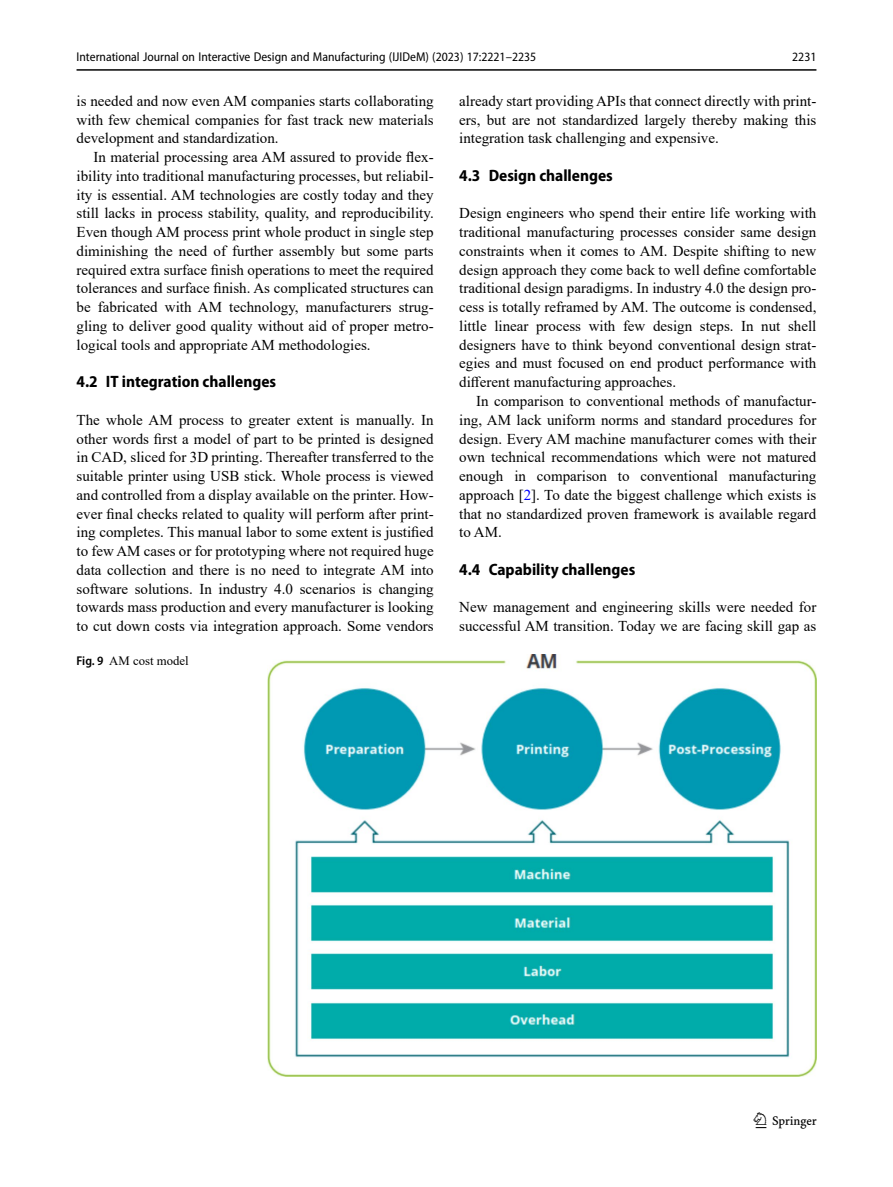
<style>
.page{position:relative;width:893px;height:1187px;background:#fff}
.page>*{position:absolute;margin:0;border:0;box-sizing:border-box;transform-origin:0 0}
.t1{font:22.5px "Springnew";color:#000}
.Head_2{font:700 semi-condensed 16.5px "Myriad Pro";color:#000}
.Body_Text{font:15px/18.8px "Times New Roman";color:#000;text-align:justify}
.Body_Text_Indent{font:15px/18.8px "Times New Roman";color:#000;text-align:justify}
.t2{font:semi-condensed 12.75px "Myriad Pro";color:#000}
.Figure_Caption_Side{font:12.75px "Times New Roman";color:#000}
.s1{font-family:"Myriad Pro";font-weight:600;font-stretch:semi-condensed}
.s2{color:#00f}
</style>
<div class="page">
<hr style="left:77px;top:69px;width:739px;height:2px;background:#000">
<img style="left:268px;top:655px;width:548px;height:421px">
<p class="t2" style="left:77px;top:49px;width:461px">International Journal on Interactive Design and Manufacturing (IJIDeM) (2023) 17:2221–2235</p>
<p class="t2" style="left:792px;top:49px;width:26px">2231</p>
<p class="Body_Text_Indent" style="left:77px;top:91px;width:359px">is needed and now even AM companies starts collaborating with few chemical companies for fast track new materials development and standardization.</p>
<p class="Body_Text_Indent" style="left:77px;top:147px;width:359px;text-indent:17px">In material processing area AM assured to provide flex&shy;ibility into traditional manufacturing processes, but reliabil&shy;ity is essential. AM technologies are costly today and they still lacks in process stability, quality, and reproducibility.<br>Even though AM process print whole product in single step diminishing the need of further assembly but some parts required extra surface finish operations to meet the required tolerances and surface finish. As complicated structures can be fabricated with AM technology, manufacturers strug&shy;gling to deliver good quality without aid of proper metro&shy;logical tools and appropriate AM methodologies.</p>
<p class="Head_2" style="left:77px;top:372px;width:201px">4.2 IT integration challenges</p>
<p class="Body_Text" style="left:77px;top:410px;width:359px">The whole AM process to greater extent is manually. In other words first a model of part to be printed is designed in CAD, sliced for 3D printing. Thereafter transferred to the suitable printer using USB stick. Whole process is viewed and controlled from a display available on the printer. How&shy;ever final checks related to quality will perform after print&shy;ing completes. This manual labor to some extent is justified to few AM cases or for prototyping where not required huge data collection and there is no need to integrate AM into software solutions. In industry 4.0 scenarios is changing towards mass production and every manufacturer is looking to cut down costs via integration approach. Some vendors</p>
<p class="Figure_Caption_Side" style="left:77px;top:651px;width:114px"><span class="s1">Fig. 9</span> AM cost model</p>
<p class="Body_Text" style="left:459px;top:91px;width:359px">already start providing APIs that connect directly with print&shy;ers, but are not standardized largely thereby making this integration task challenging and expensive.</p>
<p class="Head_2" style="left:459px;top:166px;width:155px">4.3 Design challenges</p>
<p class="Body_Text" style="left:459px;top:203px;width:359px">Design engineers who spend their entire life working with traditional manufacturing processes consider same design constraints when it comes to AM. Despite shifting to new design approach they come back to well define comfortable traditional design paradigms. In industry 4.0 the design pro&shy;cess is totally reframed by AM. The outcome is condensed, little linear process with few design steps. In nut shell designers have to think beyond conventional design strat&shy;egies and must focused on end product performance with different manufacturing approaches.</p>
<p class="Body_Text_Indent" style="left:459px;top:391px;width:359px;text-indent:17px">In comparison to conventional methods of manufactur&shy;ing, AM lack uniform norms and standard procedures for design. Every AM machine manufacturer comes with their own technical recommendations which were not matured enough in comparison to conventional manufacturing approach [<span class="s2">2</span>]. To date the biggest challenge which exists is that no standardized proven framework is available regard to AM.</p>
<p class="Head_2" style="left:459px;top:560px;width:178px">4.4 Capability challenges</p>
<p class="Body_Text" style="left:459px;top:597px;width:359px">New management and engineering skills were needed for successful AM transition. Today we are facing skill gap as</p>
<h1 class="t1" style="left:756px;top:1107px;width:63px">1 3</h1>
</div>
